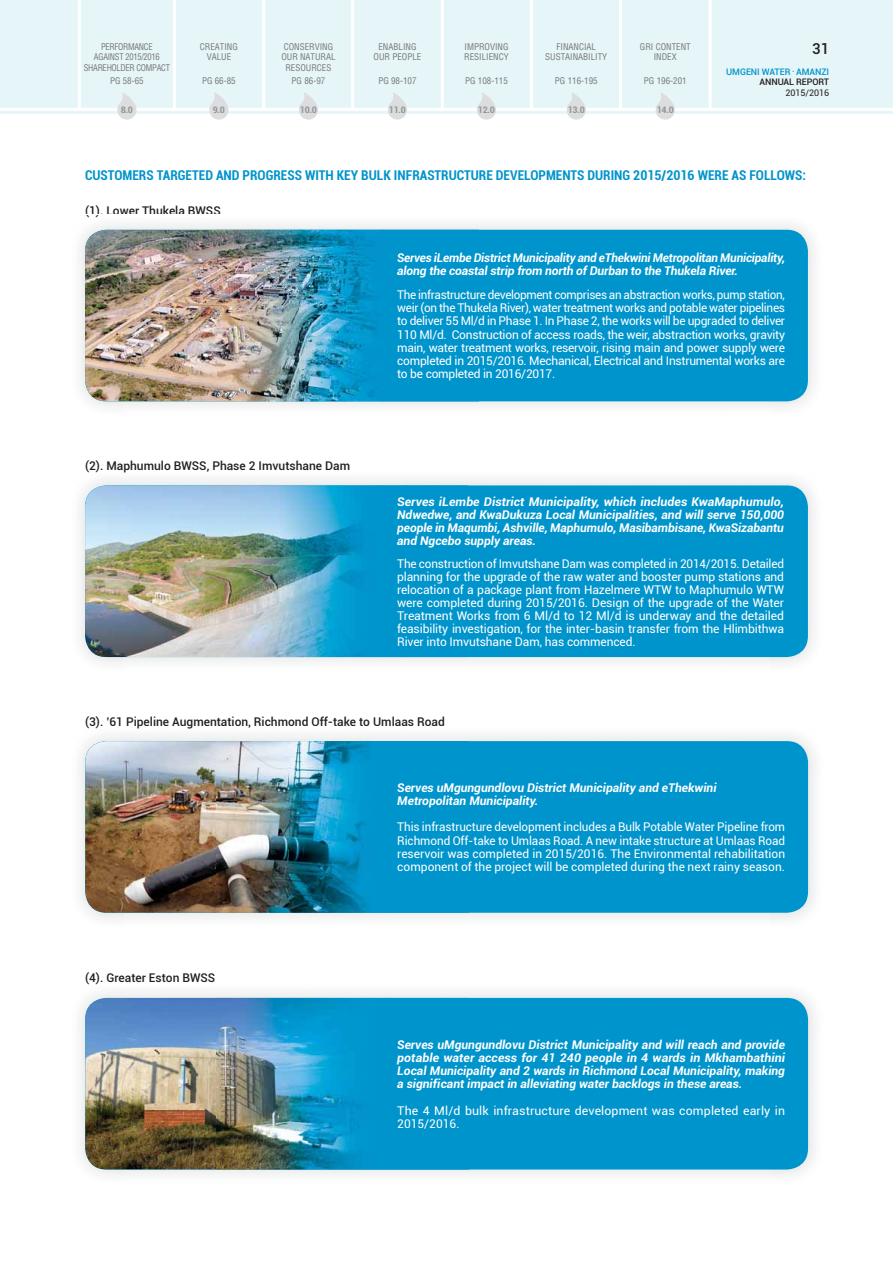
<style>
.page{position:relative;width:893px;height:1263px;background:#fff}
.page>*{position:absolute;margin:0;border:0;box-sizing:border-box;transform-origin:0 0}
.t1{font:500 15px "Roboto";color:#231f20}
.t2{font:700 condensed 13.5px "Roboto";color:#0094cc}
.t3{font:12px/13.2px "Roboto";color:#fff;text-align:justify}
.t4{font:italic 700 12px/13.2px "Roboto";letter-spacing:-.005em;color:#fff;text-align:justify}
.t5{font:500 12px "Roboto";color:#231f20}
.t6{font:condensed 9px/10.5px "Helvetica";color:#77787b;text-align:center}
.t7{font:condensed 9px/10.5px "Helvetica";letter-spacing:-.03em;color:#77787b;text-align:center;scale:.95 1}
.t8{font:500 9px/10.5px "Roboto";letter-spacing:-.01em;color:#0094cc;text-align:right}
.t9{font:700 condensed 9px "Roboto";letter-spacing:-.03em;color:#939598;scale:1.08 1}
.t10{font:9px "Roboto";letter-spacing:-.01em;color:#231f20}
.s1{color:#231f20}
</style>
<div class="page">
<div style="left:0;top:0;width:893px;height:108px;background:#e6f5f8"></div>
<hr style="left:0;top:111px;width:893px;height:3px;background:#e6f5f8">
<svg style="left:78px;top:0;width:634px;height:120px"></svg>
<hr style="left:710px;top:108px;width:183px;height:3px;background:#fff">
<hr style="left:0;top:108px;width:79px;height:3px;background:#fff">
<img style="left:79px;top:992px;width:737px;height:41px">
<img style="left:80px;top:1033px;width:44px;height:143px">
<img style="left:769px;top:1033px;width:46px;height:143px">
<img style="left:124px;top:1169px;width:645px;height:6px">
<div style="left:85px;top:998px;width:723px;height:171px;background:#0094cc;border-radius:21px"></div>
<img style="left:85px;top:998px;width:264px;height:171px">
<img style="left:769px;top:520px;width:50px;height:144px">
<div style="left:85px;top:485px;width:723px;height:172px;background:#0094cc;border-radius:21px"></div>
<img style="left:85px;top:485px;width:322px;height:172px">
<svg style="left:407px;top:485px;width:61px;height:1px"></svg>
<img style="left:79px;top:224px;width:736px;height:41px">
<img style="left:769px;top:265px;width:45px;height:143px">
<img style="left:124px;top:401px;width:645px;height:10px">
<div style="left:85px;top:230px;width:723px;height:171px;background:#0094cc;border-radius:21px"></div>
<img style="left:85px;top:230px;width:290px;height:171px">
<div style="left:79px;top:735px;width:737px;height:41px;background:#f1f2f2"></div>
<img style="left:769px;top:776px;width:46px;height:144px">
<div style="left:85px;top:741px;width:723px;height:172px;background:#0094cc;border-radius:21px"></div>
<img style="left:85px;top:741px;width:304px;height:172px">
<svg style="left:390px;top:912px;width:78px;height:1px"></svg>
<p class="t7" style="left:84px;top:42px;width:92px">PERFORMANCE<br>AGAINST 2015/2016<br>SHAREHOLDER COMPACT</p>
<p class="t6" style="left:110px;top:76px;width:35px">PG 58-65</p>
<p class="t9" style="left:121px;top:105px;width:13px">8.0</p>
<p class="t6" style="left:200px;top:42px;width:40px">CREATING<br>VALUE</p>
<p class="t6" style="left:202px;top:76px;width:35px">PG 66-85</p>
<p class="t9" style="left:213px;top:105px;width:13px">9.0</p>
<p class="t6" style="left:281px;top:42px;width:56px">CONSERVING<br>OUR NATURAL<br>RESOURCES</p>
<p class="t6" style="left:292px;top:76px;width:35px">PG 86-97</p>
<p class="t9" style="left:300px;top:105px;width:17px">10.0</p>
<p class="t6" style="left:374px;top:42px;width:49px">ENABLING<br>OUR PEOPLE</p>
<p class="t6" style="left:378px;top:76px;width:40px">PG 98-107</p>
<p class="t9" style="left:389px;top:105px;width:17px">11.0</p>
<p class="t6" style="left:464px;top:42px;width:46px;text-align:left">IMPROVING<br>RESILIENCY</p>
<p class="t6" style="left:465px;top:76px;width:44px">PG 108-115</p>
<p class="t9" style="left:478px;top:105px;width:17px">12.0</p>
<p class="t6" style="left:545px;top:42px;width:64px">FINANCIAL<br>SUSTAINABILITY</p>
<p class="t6" style="left:555px;top:76px;width:44px">PG 116-195</p>
<p class="t9" style="left:568px;top:105px;width:17px">13.0</p>
<p class="t6" style="left:640px;top:42px;width:52px">GRI CONTENT<br>INDEX</p>
<p class="t6" style="left:644px;top:76px;width:44px">PG 196-201</p>
<p class="t9" style="left:657px;top:105px;width:17px">14.0</p>
<p class="t1" style="left:812px;top:40px;width:19px">31</p>
<p class="t8" style="left:726px;top:66px;width:104px">UMGENI WATER <sup>•</sup> AMANZI<br><span class="s1">ANNUAL REPORT</span></p>
<p class="t10" style="left:786px;top:87px;width:45px">2015/2016</p>
<p class="t2" style="left:85px;top:168px;width:722px">CUSTOMERS TARGETED AND PROGRESS WITH KEY BULK INFRASTRUCTURE DEVELOPMENTS DURING 2015/2016 WERE AS FOLLOWS:</p>
<p class="t5" style="left:85px;top:204px;width:16px">( )</p>
<p class="t5" style="left:89px;top:204px;width:133px">1 . Lower Thukela BWSS</p>
<p class="t5" style="left:85px;top:459px;width:16px">( )</p>
<p class="t5" style="left:123px;top:459px;width:8px">p</p>
<p class="t5" style="left:207px;top:459px;width:4px">,</p>
<p class="t5" style="left:89px;top:459px;width:262px">2 . Ma humulo BWSS Phase 2 Imvutshane Dam</p>
<p class="t4" style="left:397px;top:251px;width:389px">Serves iLembe District Municipality and eThekwini Metropolitan Municipality, along the coastal strip from north of Durban to the Thukela River.</p>
<p class="t3" style="left:397px;top:288px;width:389px">The infrastructure development comprises an abstraction works, pump station, weir (on the Thukela River), water treatment works and potable water pipelines to deliver 55 Ml/d in Phase 1. In Phase 2, the works will be upgraded to deliver 110 Ml/d. Construction of access roads, the weir, abstraction works, gravity main, water treatment works, reservoir, rising main and power supply were completed in 2015/2016. Mechanical, Electrical and Instrumental works are to be completed in 2016/2017.</p>
<p class="t4" style="left:397px;top:495px;width:388px">Serves iLembe District Municipality, which includes KwaMaphumulo, Ndwedwe, and KwaDukuza Local Municipalities, and will serve 150,000 people in Maqumbi, Ashville, Maphumulo, Masibambisane, KwaSizabantu and Ngcebo supply areas.</p>
<p class="t3" style="left:397px;top:557px;width:388px">The construction of Imvutshane Dam was completed in 2014/2015. Detailed planning for the upgrade of the raw water and booster pump stations and relocation of a package plant from Hazelmere WTW to Maphumulo WTW were completed during 2015/2016. Design of the upgrade of the Water Treatment Works from 6 Ml/d to 12 Ml/d is underway and the detailed feasibility investigation, for the inter-basin transfer from the Hlimbithwa River into Imvutshane Dam, has commenced.</p>
<p class="t5" style="left:85px;top:715px;width:16px">( )</p>
<p class="t5" style="left:137px;top:715px;width:8px">p</p>
<p class="t5" style="left:187px;top:715px;width:8px">g</p>
<p class="t5" style="left:248px;top:715px;width:4px">,</p>
<p class="t5" style="left:89px;top:715px;width:357px">3 . ’61 Pi eline Au mentation Richmond Off-take to Umlaas Road</p>
<p class="t5" style="left:85px;top:971px;width:16px">( )</p>
<p class="t5" style="left:89px;top:971px;width:128px">4 . Greater Eston BWSS</p>
<p class="t4" style="left:397px;top:781px;width:321px">Serves uMgungundlovu District Municipality and eThekwini<br>Metropolitan Municipality.</p>
<p class="t3" style="left:397px;top:821px;width:389px">This infrastructure development includes a Bulk Potable Water Pipeline from Richmond Off-take to Umlaas Road. A new intake structure at Umlaas Road reservoir was completed in 2015/2016. The Environmental rehabilitation component of the project will be completed during the next rainy season.</p>
<p class="t4" style="left:397px;top:1038px;width:389px">Serves uMgungundlovu District Municipality and will reach and provide potable water access for 41 240 people in 4 wards in Mkhambathini Local Municipality and 2 wards in Richmond Local Municipality, making a significant impact in alleviating water backlogs in these areas.</p>
<p class="t3" style="left:397px;top:1104px;width:389px">The 4 Ml/d bulk infrastructure development was completed early in<br>2015/2016.</p>
</div>
